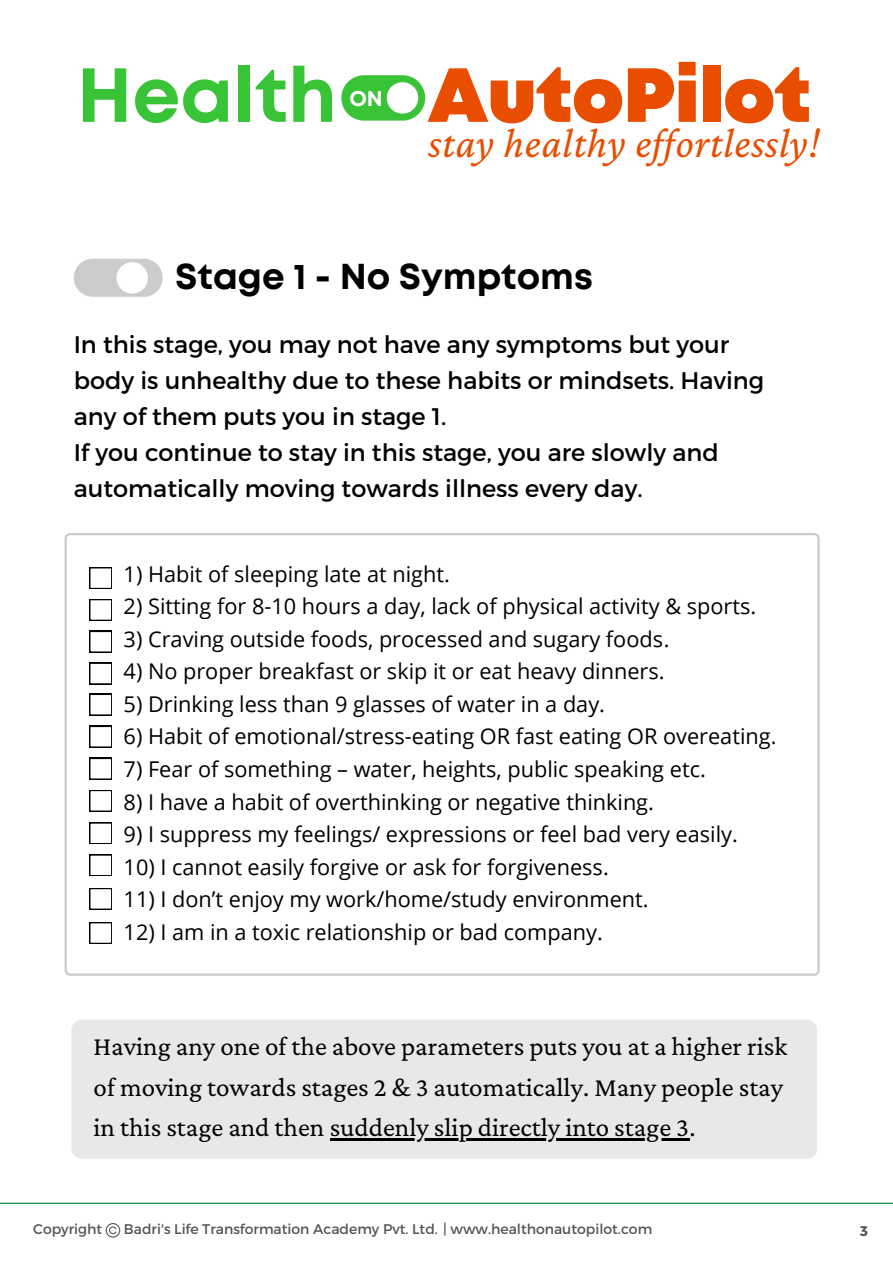
<style>
.page{position:relative;width:893px;height:1264px;background:#fff}
.page>*{position:absolute;margin:0;border:0;box-sizing:border-box;transform-origin:0 0}
.t1{font:900 76.5px "Mont";color:#e84d00}
.t2{font:italic 42.3px "Crimson Pro";letter-spacing:.02em;color:#e84d00}
.t3{font:700 36px "Mont";color:#000}
.t4{font:27px/40.5px "Crimson Pro";color:#000}
.t5{font:24px/36px "Montserrat";color:#000}
.t6{font:21.75px "Open Sans";color:#000}
.t7{font:700 21.3px "Mont";color:#fff}
.t8{font:13.95px "Montserrat";color:#545454}
.t9{font:700 13.95px "Montserrat";color:#545454}
.s1{font-weight:700;color:#39c438}
</style>
<div class="page">
<svg style="left:341px;top:75px;width:84px;height:46px"></svg>
<div style="left:74px;top:259px;width:89px;height:38px;background:#ccc;border-radius:19px"></div>
<div style="left:116px;top:262px;width:32px;height:31px;background:#fff;border-radius:50%"></div>
<div style="left:71px;top:1019px;width:746px;height:139px;background:#e8e8e8;border-radius:10px"></div>
<hr style="left:330px;top:1138px;width:359px;height:2px;background:#000">
<hr style="left:0;top:1202px;width:892px;height:1px;background:#008037">
<svg style="left:106px;top:1223px;width:14px;height:14px"></svg>
<svg style="left:65px;top:533px;width:754px;height:442px"></svg>
<svg style="left:89px;top:567px;width:23px;height:21px"></svg>
<svg style="left:89px;top:599px;width:23px;height:21px"></svg>
<svg style="left:89px;top:631px;width:23px;height:21px"></svg>
<svg style="left:89px;top:662px;width:23px;height:22px"></svg>
<svg style="left:89px;top:694px;width:23px;height:21px"></svg>
<svg style="left:89px;top:726px;width:23px;height:21px"></svg>
<svg style="left:89px;top:758px;width:23px;height:21px"></svg>
<svg style="left:89px;top:790px;width:23px;height:21px"></svg>
<svg style="left:89px;top:822px;width:23px;height:21px"></svg>
<svg style="left:89px;top:854px;width:23px;height:22px"></svg>
<svg style="left:89px;top:888px;width:23px;height:21px"></svg>
<svg style="left:89px;top:922px;width:23px;height:21px"></svg>
<p class="t1" style="left:77px;top:66px;width:735px"><span class="s1">Health</span> AutoPilot</p>
<p class="t7" style="left:349px;top:90px;width:35px">ON</p>
<p class="t2" style="left:428px;top:119px;width:392px">stay healthy effortlessly!</p>
<p class="t3" style="left:175px;top:262px;width:419px">Stage 1 - No Symptoms</p>
<p class="t5" style="left:74px;top:325px;width:692px">In this stage, you may not have any symptoms but your body is unhealthy due to these habits or mindsets. Having any of them puts you in stage 1.</p>
<p class="t5" style="left:74px;top:433px;width:646px">If you continue to stay in this stage, you are slowly and automatically moving towards illness every day.</p>
<p class="t6" style="left:124px;top:558px;width:328px">1) Habit of sleeping late at night.</p>
<p class="t6" style="left:124px;top:591px;width:634px">2) Sitting for 8-10 hours a day, lack of physical activity &amp; sports.</p>
<p class="t6" style="left:124px;top:623px;width:547px">3) Craving outside foods, processed and sugary foods.</p>
<p class="t6" style="left:124px;top:656px;width:542px">4) No proper breakfast or skip it or eat heavy dinners.</p>
<p class="t6" style="left:124px;top:688px;width:483px">5) Drinking less than 9 glasses of water in a day.</p>
<p class="t6" style="left:124px;top:721px;width:654px">6) Habit of emotional/stress-eating OR fast eating OR overeating.</p>
<p class="t6" style="left:124px;top:753px;width:583px">7) Fear of something – water, heights, public speaking etc.</p>
<p class="t6" style="left:124px;top:786px;width:532px">8) I have a habit of overthinking or negative thinking.</p>
<p class="t6" style="left:124px;top:818px;width:615px">9) I suppress my feelings/ expressions or feel bad very easily.</p>
<p class="t6" style="left:124px;top:851px;width:486px">10) I cannot easily forgive or ask for forgiveness.</p>
<p class="t6" style="left:124px;top:884px;width:526px">11) I don’t enjoy my work/home/study environment.</p>
<p class="t6" style="left:124px;top:916px;width:480px">12) I am in a toxic relationship or bad company.</p>
<p class="t4" style="left:94px;top:1025px;width:695px">Having any one of the above parameters puts you at a higher risk of moving towards stages 2 &amp; 3 automatically. Many people stay in this stage and then suddenly slip directly into stage 3.</p>
<p class="t8" style="left:33px;top:1219px;width:70px">Copyright</p>
<p class="t8" style="left:124px;top:1219px;width:529px">Badri's Life Transformation Academy Pvt. Ltd. | www.healthonautopilot.com</p>
<p class="t9" style="left:860px;top:1222px;width:9px">3</p>
</div>
